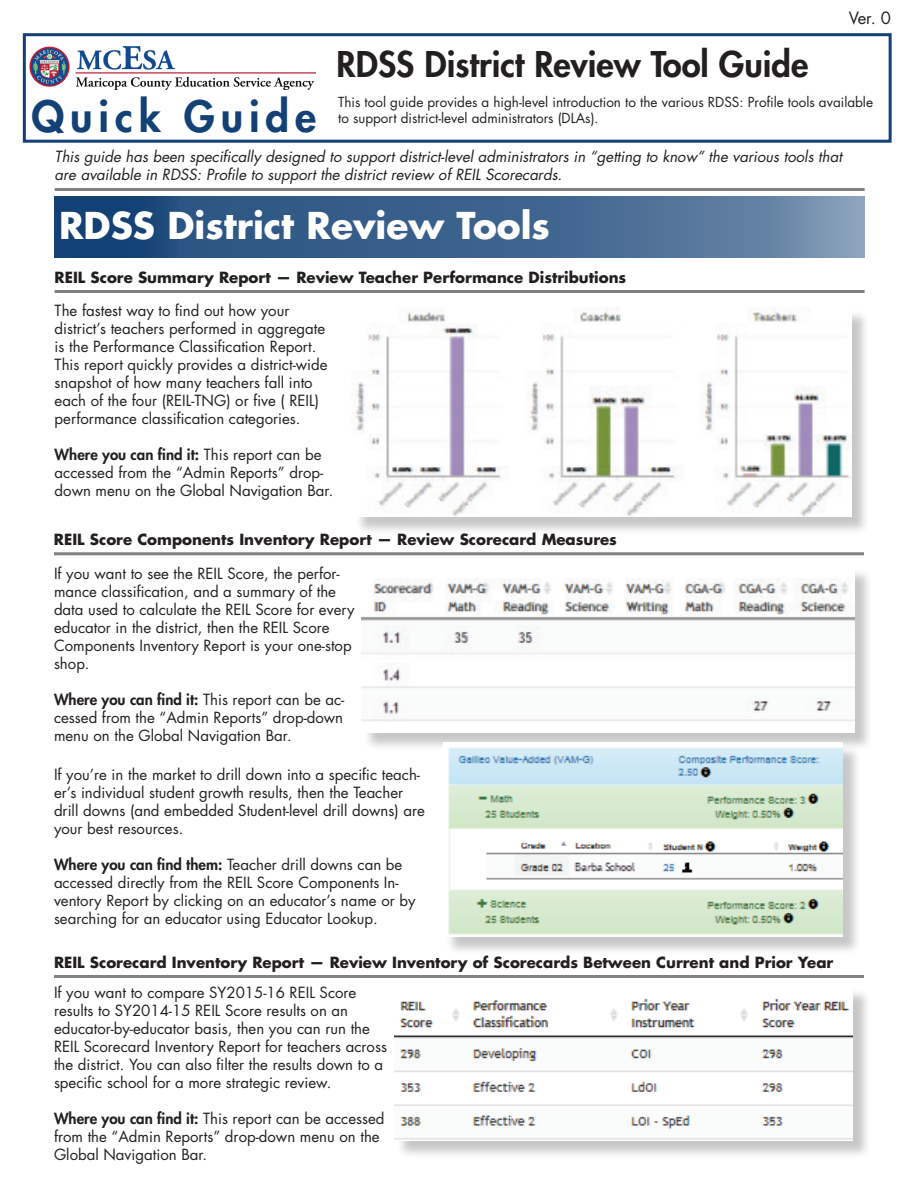
<style>
.page{position:relative;width:918px;height:1188px;background:#fff}
.page>*{position:absolute;margin:0;border:0;box-sizing:border-box;transform-origin:0 0}
.t1{font:800 42px "Futura Std";letter-spacing:.14em;color:#134175}
.t2{font:700 36px "Futura Std";color:#fff}
.t3{font:800 34.5px "Futura Std";color:#231f20}
.t4{font:16.5px "Futura Std";color:#231f20}
.t5{font:15px/18px "Futura Std";color:#231f20}
.t6{font:700 15px "Futura Std";color:#231f20}
.t7{font:italic 15px/18px "Futura Std";color:#231f20}
.t8{font:13.5px/16.2px "Futura Std";color:#231f20}
.s1{font-weight:800}
</style>
<div class="page">
<svg style="left:55px;top:197px;width:810px;height:61px;background:#40658f"></svg>
<hr style="left:55px;top:290px;width:810px;height:3px;background:#808180">
<div style="left:23px;top:33px;width:869px;height:110px;border:3px solid #134175"></div>
<img style="left:30px;top:46px;width:286px;height:44px">
<hr style="left:55px;top:188px;width:810px;height:3px;background:#808180">
<hr style="left:54px;top:552px;width:810px;height:3px;background:#808180">
<div style="left:354px;top:310px;width:516px;height:225px;background:#231f20;opacity:.25"></div>
<img style="left:354px;top:307px;width:497px;height:209px">
<div style="left:363px;top:568px;width:510px;height:183px;background:#231f20;opacity:.25"></div>
<img style="left:361px;top:568px;width:494px;height:165px">
<div style="left:446px;top:745px;width:415px;height:210px;background:#231f20;opacity:.25"></div>
<img style="left:443px;top:742px;width:399px;height:194px">
<hr style="left:54px;top:975px;width:810px;height:3px;background:#808180">
<div style="left:396px;top:988px;width:475px;height:171px;background:#231f20;opacity:.25"></div>
<img style="left:394px;top:988px;width:458px;height:153px">
<p class="t4" style="left:849px;top:8px;width:44px">Ver. 0</p>
<h3 class="t3" style="left:337px;top:42px;width:473px">RDSS District Review Tool Guide</h3>
<p class="t8" style="left:338px;top:94px;width:536px">This tool guide provides a high-level introduction to the various RDSS: Profile tools available to support district-level administrators (DLAs).</p>
<h1 class="t1" style="left:32px;top:90px;width:286px">Quick Guide</h1>
<p class="t7" style="left:55px;top:148px;width:789px">This guide has been specifically designed to support district-level administrators in “getting to know” the various tools that are available in RDSS: Profile to support the district review of REIL Scorecards.</p>
<h2 class="t2" style="left:59px;top:201px;width:492px">RDSS District Review Tools</h2>
<p class="t6" style="left:55px;top:267px;width:573px">REIL Score Summary Report — Review Teacher Performance Distributions</p>
<p class="t5" style="left:55px;top:302px;width:274px">The fastest way to find out how your district’s teachers performed in aggregate is the Performance Classification Report.<br>This report quickly provides a district-wide snapshot of how many teachers fall into each of the four (REIL-TNG) or five ( REIL) performance classification categories.</p>
<p class="t5" style="left:55px;top:446px;width:280px"><span class="s1">Where you can find it:</span> This report can be accessed from the “Admin Reports” drop&shy;down menu on the Global Navigation Bar.</p>
<p class="t6" style="left:54px;top:529px;width:565px">REIL Score Components Inventory Report — Review Scorecard Measures</p>
<p class="t5" style="left:54px;top:564px;width:302px">If you want to see the REIL Score, the perfor&shy;mance classification, and a summary of the data used to calculate the REIL Score for every educator in the district, then the REIL Score Components Inventory Report is your one-stop shop.</p>
<p class="t5" style="left:54px;top:690px;width:292px;text-align:justify"><span class="s1">Where you can find it:</span> This report can be ac&shy;cessed from the “Admin Reports” drop-down menu on the Global Navigation Bar.</p>
<p class="t5" style="left:54px;top:765px;width:372px">If you’re in the market to drill down into a specific teach&shy;er’s individual student growth results, then the Teacher drill downs (and embedded Student-level drill downs) are your best resources.</p>
<p class="t5" style="left:54px;top:855px;width:363px"><span class="s1">Where you can find them:</span> Teacher drill downs can be accessed directly from the REIL Score Components In&shy;ventory Report by clicking on an educator’s name or by searching for an educator using Educator Lookup.</p>
<p class="t6" style="left:54px;top:952px;width:781px">REIL Scorecard Inventory Report — Review Inventory of Scorecards Between Current and Prior Year</p>
<p class="t5" style="left:54px;top:984px;width:335px">If you want to compare SY2015-16 REIL Score results to SY2014-15 REIL Score results on an educator-by-educator basis, then you can run the REIL Scorecard Inventory Report for teachers across the district. You can also filter the results down to a specific school for a more strategic review.</p>
<p class="t5" style="left:54px;top:1110px;width:332px"><span class="s1">Where you can find it:</span> This report can be accessed from the “Admin Reports” drop-down menu on the<br>Global Navigation Bar.</p>
</div>
